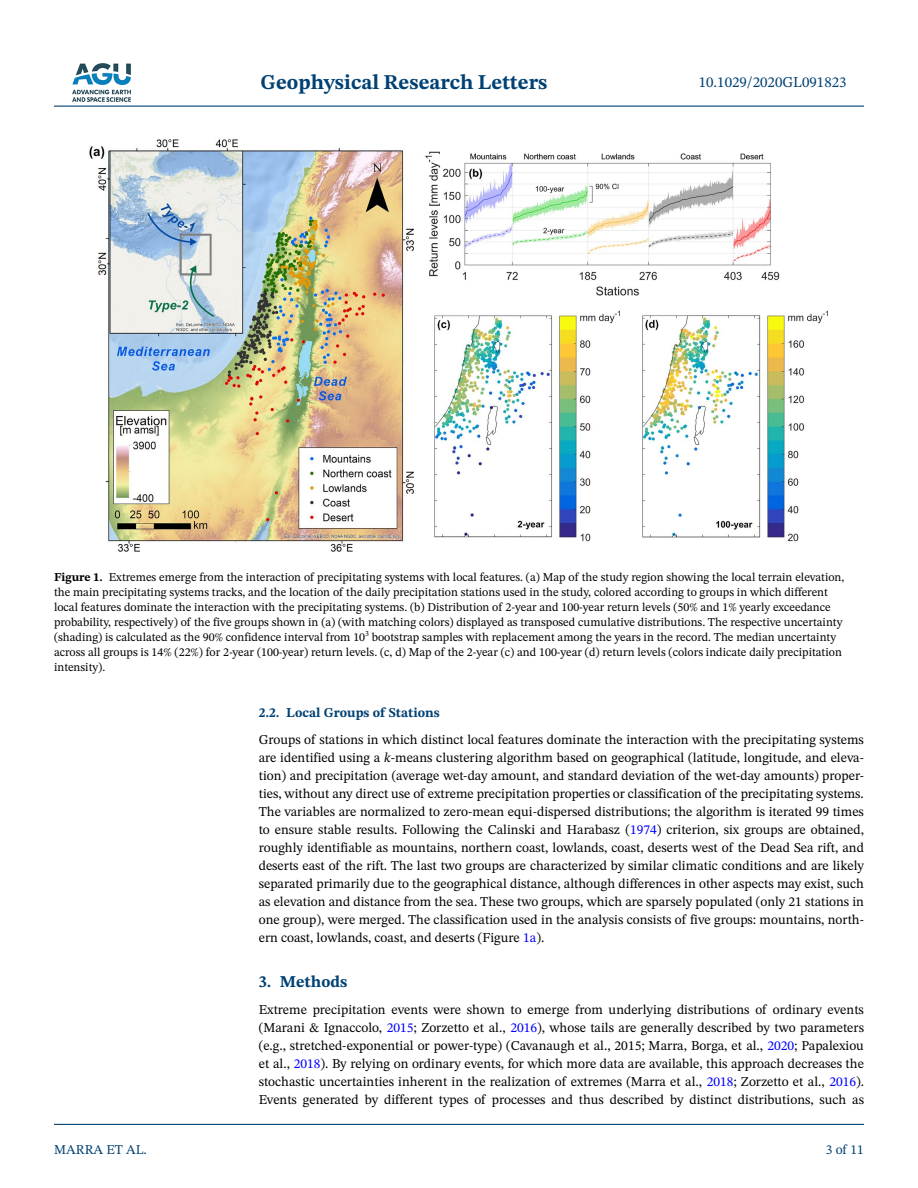
<style>
.page{position:relative;width:918px;height:1188px;background:#fff}
.page>*{position:absolute;margin:0;border:0;box-sizing:border-box;transform-origin:0 0}
.t1{font:700 21px "STIX Two Text";color:#004174}
.t2{font:700 16.5px "STIX Two Text";color:#004174}
.t3{font:15px "STIX Two Text";color:#004174}
.t4{font:13.5px/18px "STIX Two Text";color:#000;text-align:justify}
.t5{font:700 13.5px "STIX Two Text";color:#004174}
.t6{font:13.5px "STIX Two Text";color:#004174}
.t7{font:12px/15px "STIX Two Text";color:#000}
.t8{font:7.8px "STIX Two Text";color:#000}
.s1{font-weight:700}
.s2{font-style:italic}
.s3{color:#00f}
</style>
<div class="page">
<hr style="left:54px;top:106px;width:810px;height:1px;background:#004174">
<hr style="left:54px;top:1124px;width:810px;height:1px;background:#004174">
<img style="left:72px;top:63px;width:59px;height:39px">
<img style="left:89px;top:139px;width:739px;height:413px">
<h1 class="t1" style="left:261px;top:67px;width:288px">Geophysical Research Letters</h1>
<p class="t3" style="left:699px;top:72px;width:149px">10.1029/2020GL091823</p>
<p class="t7" style="left:54px;top:570px;width:792px"><span class="s1">Figure 1.</span> Extremes emerge from the interaction of precipitating systems with local features. (a) Map of the study region showing the local terrain elevation, the main precipitating systems tracks, and the location of the daily precipitation stations used in the study, colored according to groups in which different local features dominate the interaction with the precipitating systems. (b) Distribution of 2-year and 100-year return levels (50% and 1% yearly exceedance probability, respectively) of the five groups shown in (a) (with matching colors) displayed as transposed cumulative distributions. The respective uncertainty (shading) is calculated as the 90% confidence interval from 10</p>
<p class="t8" style="left:365px;top:628px;width:5px">3</p>
<p class="t7" style="left:54px;top:630px;width:789px;text-indent:318px">bootstrap samples with replacement among the years in the record. The median uncertainty across all groups is 14% (22%) for 2-year (100-year) return levels. (c, d) Map of the 2-year (c) and 100-year (d) return levels (colors indicate daily precipitation intensity).</p>
<p class="t6" style="left:54px;top:1140px;width:94px">MARRA ET AL.</p>
<p class="t5" style="left:259px;top:703px;width:183px">2.2. Local Groups of Stations</p>
<p class="t4" style="left:259px;top:731px;width:607px">Groups of stations in which distinct local features dominate the interaction with the precipitating systems are identified using a <span class="s2">k</span>-means clustering algorithm based on geographical (latitude, longitude, and eleva&shy;tion) and precipitation (average wet-day amount, and standard deviation of the wet-day amounts) proper&shy;ties, without any direct use of extreme precipitation properties or classification of the precipitating systems.<br>The variables are normalized to zero-mean equi-dispersed distributions; the algorithm is iterated 99 times to ensure stable results. Following the Calinski and Harabasz (<span class="s3">1974</span>) criterion, six groups are obtained, roughly identifiable as mountains, northern coast, lowlands, coast, deserts west of the Dead Sea rift, and deserts east of the rift. The last two groups are characterized by similar climatic conditions and are likely separated primarily due to the geographical distance, although differences in other aspects may exist, such as elevation and distance from the sea. These two groups, which are sparsely populated (only 21 stations in one group), were merged. The classification used in the analysis consists of five groups: mountains, north&shy;ern coast, lowlands, coast, and deserts (Figure <span class="s3">1a</span>).</p>
<p class="t2" style="left:259px;top:970px;width:90px">3. Methods</p>
<p class="t4" style="left:259px;top:1001px;width:607px">Extreme precipitation events were shown to emerge from underlying distributions of ordinary events (Marani &amp; Ignaccolo, <span class="s3">2015</span>; Zorzetto et al., <span class="s3">2016</span>), whose tails are generally described by two parameters (e.g., stretched-exponential or power-type) (Cavanaugh et al., 2015; Marra, Borga, et al., <span class="s3">2020</span>; Papalexiou et al., <span class="s3">2018</span>). By relying on ordinary events, for which more data are available, this approach decreases the stochastic uncertainties inherent in the realization of extremes (Marra et al., <span class="s3">2018</span>; Zorzetto et al., <span class="s3">2016</span>).<br>Events generated by different types of processes and thus described by distinct distributions, such as</p>
<p class="t6" style="left:826px;top:1140px;width:40px">3 of 11</p>
</div>
